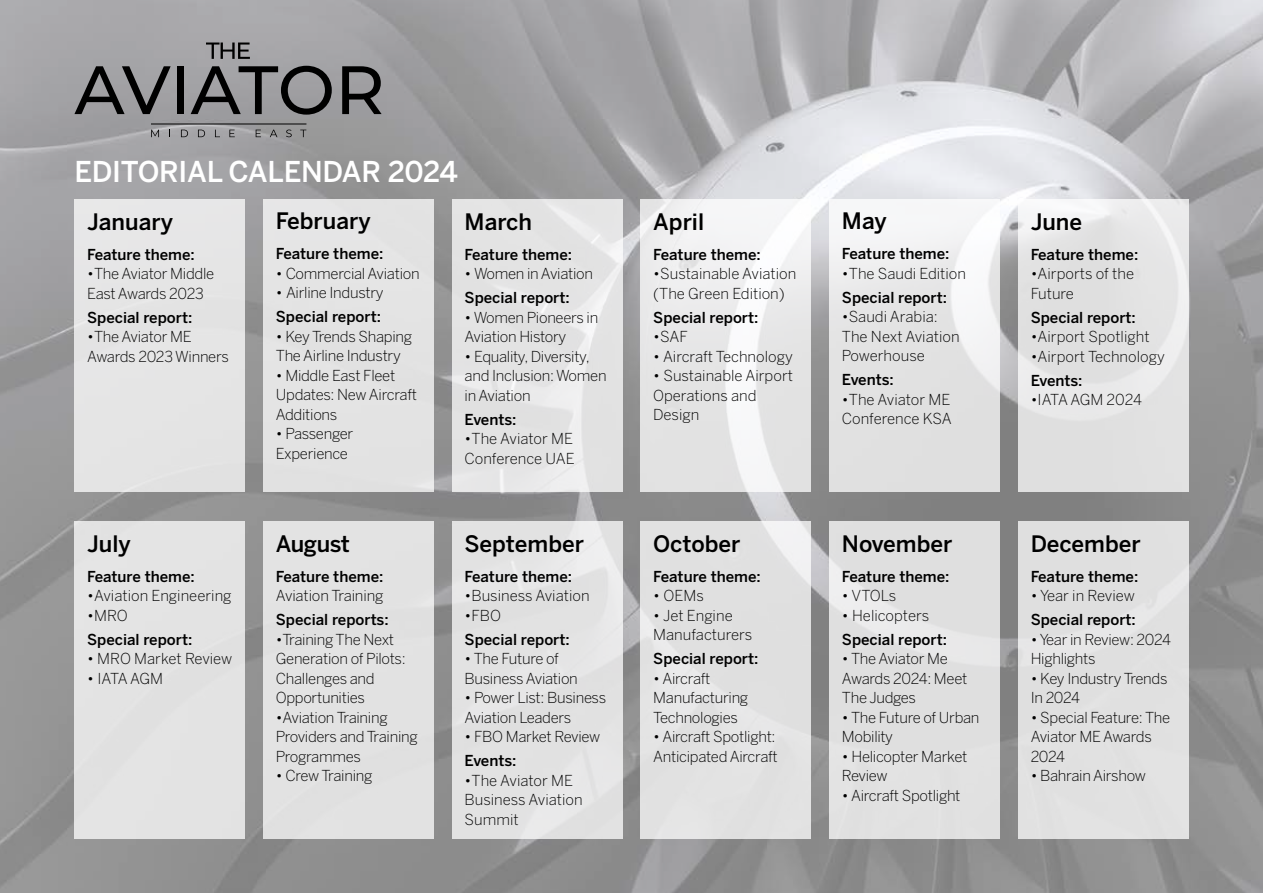
<style>
.page{position:relative;width:1263px;height:893px;background:#fff}
.page>*{position:absolute;margin:0;border:0;box-sizing:border-box;transform-origin:0 0}
.t1{font:500 28.5px "Benton Sans";letter-spacing:-.01em;color:#fff}
.t2{font:500 22.5px "Benton Sans";color:#000}
.t3{font:300 15px/19.5px "Benton Sans";letter-spacing:-.02em;color:#000}
.t4{font:300 15px/19.5px "Benton Sans";color:#000}
.t5{font:500 15px "Benton Sans";color:#000}
</style>
<div class="page">
<img style="left:0;top:0;width:1263px;height:893px">
<div style="left:263px;top:199px;width:171px;height:292px;background:#e3e3e3"></div>
<div style="left:263px;top:521px;width:171px;height:317px;background:#e2e2e2"></div>
<div style="left:829px;top:199px;width:171px;height:292px;background:linear-gradient(to bottom,#f5f6f7,#dadada)"></div>
<div style="left:829px;top:521px;width:171px;height:317px;background:#dfdfdf"></div>
<div style="left:74px;top:199px;width:171px;height:292px;background:#e5e5e5"></div>
<div style="left:74px;top:521px;width:171px;height:317px;background:#e3e3e3"></div>
<svg style="left:640px;top:199px;width:171px;height:292px;fill:#e9e9e9"></svg>
<div style="left:640px;top:521px;width:171px;height:317px;background:#e1e1e1"></div>
<div style="left:452px;top:199px;width:170px;height:292px;background:linear-gradient(to right,#e3e3e3,#e7e7e7)"></div>
<div style="left:452px;top:521px;width:170px;height:317px;background:#e2e2e2"></div>
<div style="left:1018px;top:199px;width:170px;height:292px;background:linear-gradient(to bottom,#e9e9ea,#dfdfdf)"></div>
<div style="left:1018px;top:521px;width:170px;height:317px;background:#e0e0e0"></div>
<svg style="left:74px;top:66px;width:97px;height:48px;background:#707072"></svg>
<div style="left:177px;top:66px;width:7px;height:48px;background:#000"></div>
<svg style="left:191px;top:66px;width:141px;height:49px;background:#6d6d6f"></svg>
<svg style="left:342px;top:66px;width:40px;height:48px;background:#555556"></svg>
<svg style="left:206px;top:43px;width:44px;height:16px"></svg>
<svg style="left:151px;top:130px;width:8px;height:7px"></svg>
<svg style="left:181px;top:130px;width:7px;height:7px"></svg>
<svg style="left:198px;top:130px;width:7px;height:7px"></svg>
<svg style="left:215px;top:130px;width:5px;height:7px"></svg>
<svg style="left:229px;top:130px;width:6px;height:7px"></svg>
<svg style="left:256px;top:130px;width:5px;height:7px"></svg>
<svg style="left:270px;top:130px;width:7px;height:7px"></svg>
<svg style="left:286px;top:130px;width:6px;height:7px"></svg>
<svg style="left:300px;top:130px;width:6px;height:7px"></svg>
<hr style="left:151px;top:124px;width:155px;height:1px;background:#000">
<h1 class="t1" style="left:74px;top:155px;width:385px">EDITORIAL CALENDAR 2024</h1>
<h2 class="t2" style="left:87px;top:208px;width:88px">January</h2>
<p class="t5" style="left:87px;top:245px;width:109px">Feature theme:</p>
<p class="t3" style="left:87px;top:264px;width:129px">•The Aviator Middle<br>East Awards 2023</p>
<p class="t5" style="left:87px;top:308px;width:107px">Special report:</p>
<p class="t3" style="left:87px;top:327px;width:143px">•The Aviator ME<br>Awards 2023 Winners</p>
<h2 class="t2" style="left:276px;top:208px;width:97px">February</h2>
<p class="t5" style="left:276px;top:245px;width:109px">Feature theme:</p>
<p class="t3" style="left:276px;top:264px;width:145px">• Commercial Aviation</p>
<p class="t3" style="left:276px;top:283px;width:109px">• Airline Industry</p>
<p class="t5" style="left:276px;top:308px;width:107px">Special report:</p>
<p class="t3" style="left:276px;top:327px;width:138px">• Key Trends Shaping<br>The Airline Industry</p>
<p class="t3" style="left:276px;top:366px;width:143px">• Middle East Fleet<br>Updates: New Aircraft<br>Additions</p>
<p class="t3" style="left:276px;top:424px;width:79px">• Passenger<br>Experience</p>
<h2 class="t2" style="left:465px;top:208px;width:69px">March</h2>
<p class="t5" style="left:465px;top:245px;width:109px">Feature theme:</p>
<p class="t3" style="left:465px;top:264px;width:130px">• Women in Aviation</p>
<p class="t5" style="left:465px;top:289px;width:107px">Special report:</p>
<p class="t3" style="left:465px;top:307px;width:135px">• Women Pioneers in<br>Aviation History</p>
<p class="t3" style="left:465px;top:346px;width:143px">• Equality, Diversity, and Inclusion: Women in Aviation</p>
<p class="t5" style="left:465px;top:410px;width:53px">Events:</p>
<p class="t4" style="left:465px;top:429px;width:112px">•The Aviator ME<br>Conference UAE</p>
<h2 class="t2" style="left:87px;top:530px;width:45px">July</h2>
<p class="t5" style="left:87px;top:567px;width:109px">Feature theme:</p>
<p class="t4" style="left:87px;top:586px;width:146px">•Aviation Engineering</p>
<p class="t3" style="left:87px;top:605px;width:42px">•MRO</p>
<p class="t5" style="left:87px;top:630px;width:107px">Special report:</p>
<p class="t4" style="left:87px;top:649px;width:147px">• MRO Market Review</p>
<p class="t3" style="left:87px;top:668px;width:77px">• IATA AGM</p>
<h2 class="t2" style="left:276px;top:530px;width:76px">August</h2>
<p class="t5" style="left:276px;top:567px;width:109px">Feature theme:</p>
<p class="t3" style="left:276px;top:586px;width:109px">Aviation Training</p>
<p class="t5" style="left:276px;top:611px;width:114px">Special reports:</p>
<p class="t3" style="left:276px;top:629px;width:131px">•Training The Next<br>Generation of Pilots:<br>Challenges and<br>Opportunities</p>
<p class="t3" style="left:276px;top:707px;width:143px">•Aviation Training<br>Providers and Training<br>Programmes</p>
<p class="t3" style="left:276px;top:766px;width:98px">• Crew Training</p>
<h2 class="t2" style="left:465px;top:530px;width:121px">September</h2>
<p class="t5" style="left:465px;top:567px;width:109px">Feature theme:</p>
<p class="t4" style="left:465px;top:586px;width:127px">•Business Aviation</p>
<p class="t3" style="left:465px;top:605px;width:38px">•FBO</p>
<p class="t5" style="left:465px;top:630px;width:107px">Special report:</p>
<p class="t3" style="left:465px;top:649px;width:115px">• The Future of<br>Business Aviation</p>
<p class="t3" style="left:465px;top:688px;width:143px">• Power List: Business<br>Aviation Leaders</p>
<p class="t3" style="left:465px;top:727px;width:137px">• FBO Market Review</p>
<p class="t5" style="left:465px;top:752px;width:53px">Events:</p>
<p class="t4" style="left:465px;top:770px;width:120px">•The Aviator ME<br>Business Aviation<br>Summit</p>
<h2 class="t2" style="left:653px;top:208px;width:52px">April</h2>
<p class="t5" style="left:653px;top:245px;width:109px">Feature theme:</p>
<p class="t4" style="left:653px;top:264px;width:145px">•Sustainable Aviation (The Green Edition)</p>
<p class="t5" style="left:653px;top:308px;width:107px">Special report:</p>
<p class="t3" style="left:653px;top:327px;width:36px">•SAF</p>
<p class="t4" style="left:653px;top:346px;width:141px">• Aircraft Technology</p>
<p class="t4" style="left:653px;top:366px;width:141px">• Sustainable Airport<br>Operations and<br>Design</p>
<h2 class="t2" style="left:653px;top:530px;width:89px">October</h2>
<p class="t5" style="left:653px;top:567px;width:109px">Feature theme:</p>
<p class="t3" style="left:653px;top:586px;width:52px">• OEMs</p>
<p class="t4" style="left:653px;top:605px;width:101px">• Jet Engine<br>Manufacturers</p>
<p class="t5" style="left:653px;top:650px;width:107px">Special report:</p>
<p class="t3" style="left:653px;top:668px;width:97px">• Aircraft<br>Manufacturing<br>Technologies</p>
<p class="t3" style="left:653px;top:727px;width:126px">• Aircraft Spotlight:<br>Anticipated Aircraft</p>
<h2 class="t2" style="left:842px;top:208px;width:46px">May</h2>
<p class="t5" style="left:842px;top:245px;width:109px">Feature theme:</p>
<p class="t4" style="left:842px;top:264px;width:126px">•The Saudi Edition</p>
<p class="t5" style="left:842px;top:289px;width:107px">Special report:</p>
<p class="t4" style="left:842px;top:307px;width:119px">•Saudi Arabia:<br>The Next Aviation<br>Powerhouse</p>
<p class="t5" style="left:842px;top:371px;width:53px">Events:</p>
<p class="t4" style="left:842px;top:390px;width:111px">•The Aviator ME<br>Conference KSA</p>
<h2 class="t2" style="left:842px;top:530px;width:112px">November</h2>
<p class="t5" style="left:842px;top:567px;width:109px">Feature theme:</p>
<p class="t3" style="left:842px;top:586px;width:56px">• VTOLs</p>
<p class="t4" style="left:842px;top:605px;width:89px">• Helicopters</p>
<p class="t5" style="left:842px;top:630px;width:107px">Special report:</p>
<p class="t3" style="left:842px;top:649px;width:127px">• The Aviator Me<br>Awards 2024: Meet<br>The Judges</p>
<p class="t3" style="left:842px;top:707px;width:139px">• The Future of Urban<br>Mobility</p>
<p class="t3" style="left:842px;top:746px;width:127px">• Helicopter Market<br>Review</p>
<p class="t3" style="left:842px;top:785px;width:120px">• Aircraft Spotlight</p>
<h2 class="t2" style="left:1031px;top:208px;width:53px">June</h2>
<p class="t5" style="left:1031px;top:245px;width:109px">Feature theme:</p>
<p class="t4" style="left:1031px;top:264px;width:105px">•Airports of the<br>Future</p>
<p class="t5" style="left:1031px;top:308px;width:107px">Special report:</p>
<p class="t4" style="left:1031px;top:327px;width:120px">•Airport Spotlight</p>
<p class="t4" style="left:1031px;top:346px;width:136px">•Airport Technology</p>
<p class="t5" style="left:1031px;top:371px;width:53px">Events:</p>
<p class="t3" style="left:1031px;top:390px;width:113px">•IATA AGM 2024</p>
<h2 class="t2" style="left:1031px;top:530px;width:112px">December</h2>
<p class="t5" style="left:1031px;top:567px;width:109px">Feature theme:</p>
<p class="t3" style="left:1031px;top:586px;width:106px">• Year in Review</p>
<p class="t5" style="left:1031px;top:611px;width:107px">Special report:</p>
<p class="t3" style="left:1031px;top:629px;width:142px">• Year in Review: 2024<br>Highlights</p>
<p class="t3" style="left:1031px;top:668px;width:138px">• Key Industry Trends<br>In 2024</p>
<p class="t3" style="left:1031px;top:707px;width:141px">• Special Feature: The<br>Aviator ME Awards<br>2024</p>
<p class="t3" style="left:1031px;top:766px;width:117px">• Bahrain Airshow</p>
</div>
